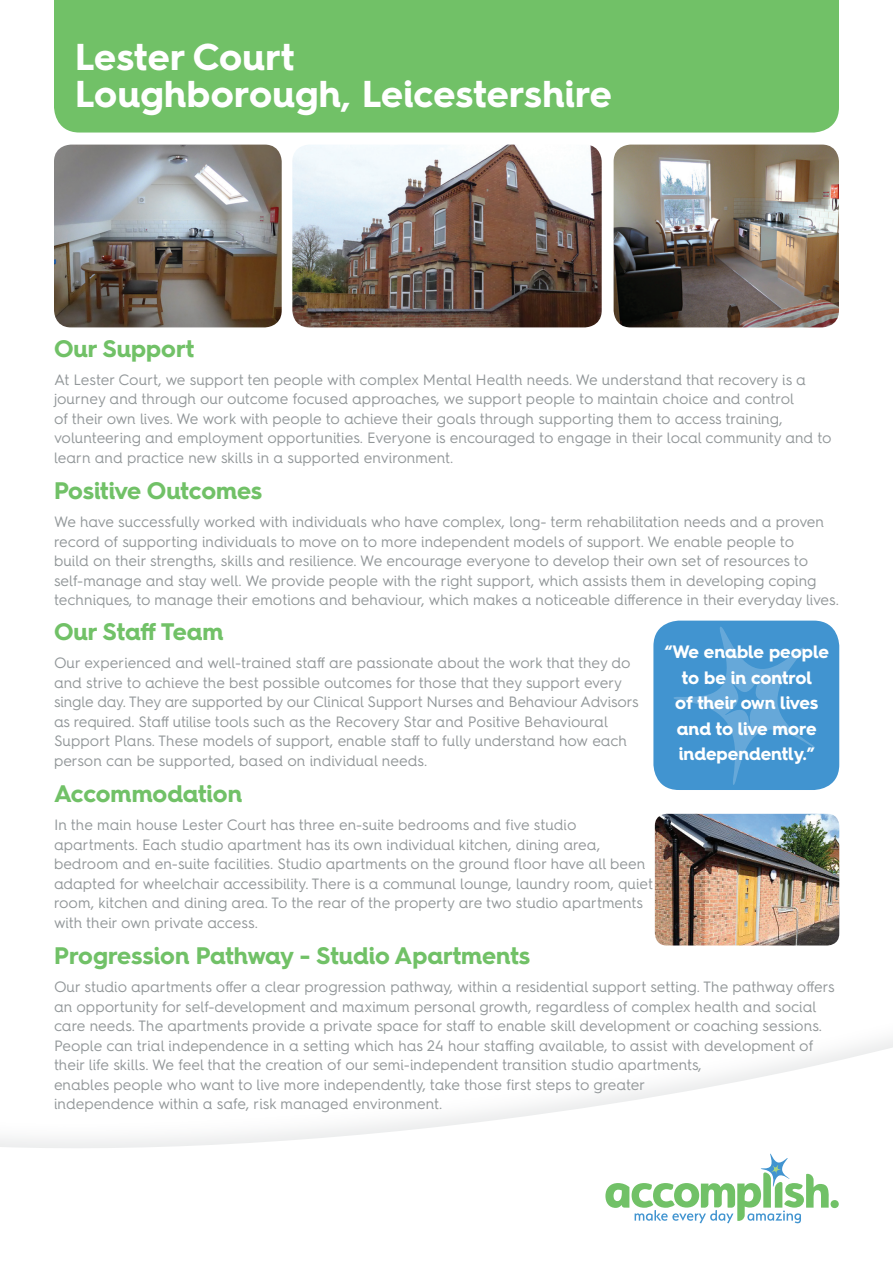
<style>
.page{position:relative;width:893px;height:1263px;background:#fff}
.page>*{position:absolute;margin:0;border:0;box-sizing:border-box;transform-origin:0 0}
.t1{font:700 37.5px "Hurme Geometric Sans 4";letter-spacing:.01em;color:#fff}
.t2{font:700 24px "Hurme Geometric Sans 4";color:#71c167}
.t3{font:700 18px/25.5px "Hurme Geometric Sans 4";color:#fff;text-align:center}
.t4{font:15px/19.5px "Hurme Geometric Sans 4";color:#929799}
</style>
<div class="page">
<svg style="left:0;top:1042px;width:893px;height:182px"></svg>
<div style="left:830px;top:1200px;width:9px;height:8px;background:#71c167;border-radius:50%"></div>
<svg style="left:605px;top:1153px;width:224px;height:70px"></svg>
<div style="left:54px;top:0;width:785px;height:133px;background:#71c167"></div>
<img style="left:292px;top:145px;width:310px;height:182px">
<div style="left:653px;top:621px;width:186px;height:169px;background:#4194d0;border-radius:26px"></div>
<svg style="left:674px;top:627px;width:141px;height:158px"></svg>
<img style="left:54px;top:145px;width:228px;height:182px">
<img style="left:614px;top:145px;width:225px;height:182px">
<img style="left:655px;top:814px;width:184px;height:131px">
<p class="t1" style="left:75px;top:30px;width:221px">Lester Court</p>
<p class="t1" style="left:75px;top:68px;width:538px">Loughborough, Leicestershire</p>
<p class="t2" style="left:54px;top:331px;width:142px">Our Support</p>
<p class="t4" style="left:54px;top:369px;width:779px">At Lester Court, we support ten people with complex Mental Health needs. We understand that recovery is a journey and through our outcome focused approaches, we support people to maintain choice and control<br>of their own lives. We work with people to achieve their goals through supporting them to access training, volunteering and employment opportunities. Everyone is encouraged to engage in their local community and to learn and practice new skills in a supported environment.</p>
<p class="t2" style="left:54px;top:474px;width:210px">Positive Outcomes</p>
<p class="t4" style="left:54px;top:512px;width:786px">We have successfully worked with individuals who have complex, long- term rehabilitation needs and a proven record of supporting individuals to move on to more independent models of support. We enable people to<br>build on their strengths, skills and resilience. We encourage everyone to develop their own set of resources to self-manage and stay well. We provide people with the right support, which assists them in developing coping techniques, to manage their emotions and behaviour, which makes a noticeable difference in their everyday lives.</p>
<p class="t2" style="left:54px;top:615px;width:171px">Our Staff Team</p>
<p class="t4" style="left:54px;top:653px;width:586px">Our experienced and well-trained staff are passionate about the work that they do and strive to achieve the best possible outcomes for those that they support every single day. They are supported by our Clinical Support Nurses and Behaviour Advisors as required. Staff utilise tools such as the Recovery Star and Positive Behavioural Support Plans. These models of support, enable staff to fully understand how each person can be supported, based on individual needs.</p>
<p class="t2" style="left:54px;top:777px;width:190px">Accommodation</p>
<p class="t4" style="left:54px;top:815px;width:601px">In the main house Lester Court has three en-suite bedrooms and five studio apartments. Each studio apartment has its own individual kitchen, dining area, bedroom and en-suite facilities. Studio apartments on the ground floor have all been adapted for wheelchair accessibility. There is a communal lounge, laundry room, quiet room, kitchen and dining area. To the rear of the property are two studio apartments with their own private access.</p>
<p class="t2" style="left:54px;top:939px;width:478px">Progression Pathway - Studio Apartments</p>
<p class="t4" style="left:54px;top:977px;width:782px">Our studio apartments offer a clear progression pathway, within a residential support setting. The pathway offers an opportunity for self-development and maximum personal growth, regardless of complex health and social care needs. The apartments provide a private space for staff to enable skill development or coaching sessions.<br>People can trial independence in a setting which has 24 hour staffing available, to assist with development of their life skills. We feel that the creation of our semi-independent transition studio apartments,<br>enables people who want to live more independently, take those first steps to greater<br>independence within a safe, risk managed environment.</p>
<p class="t3" style="left:664px;top:639px;width:166px">“We enable people to be in control<br>of their own lives and to live more independently.”</p>
</div>
